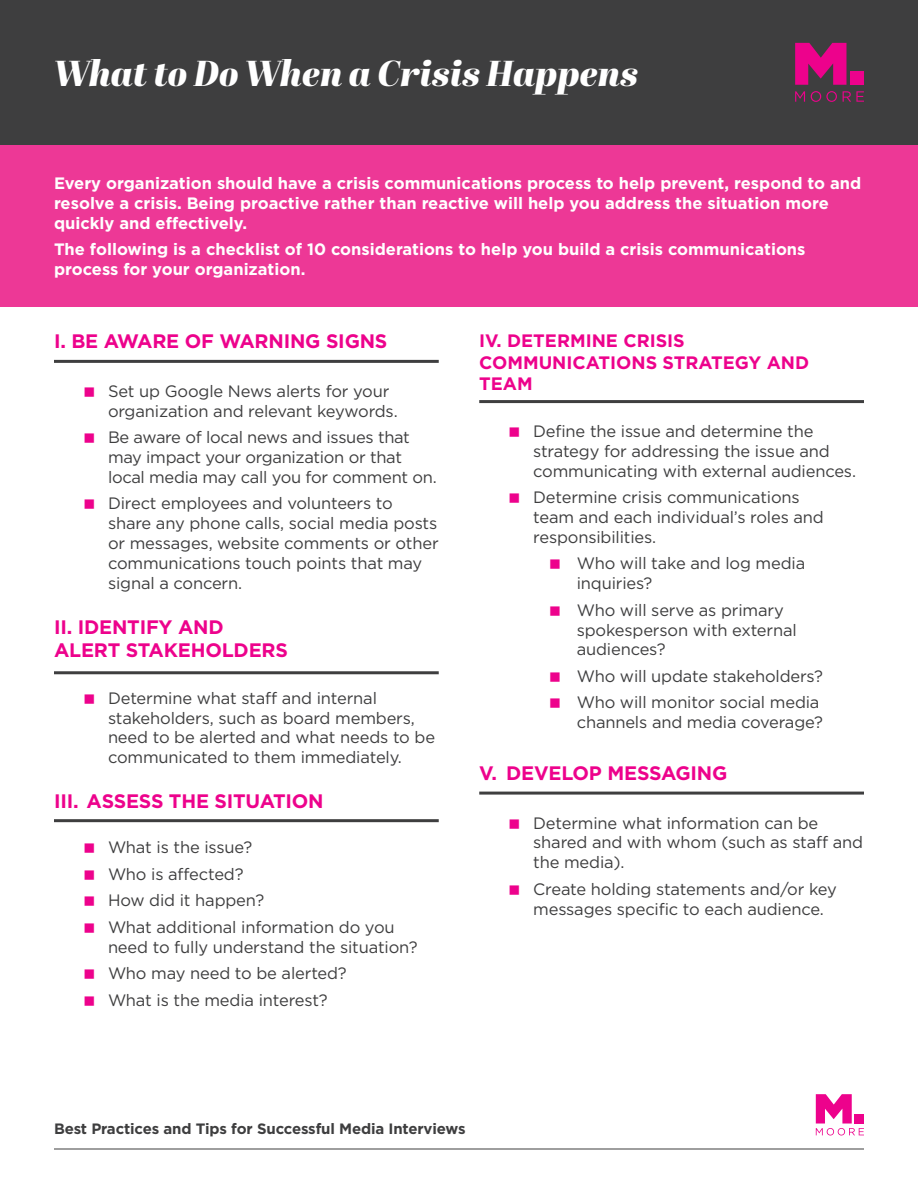
<style>
.page{position:relative;width:918px;height:1188px;background:#fff}
.page>*{position:absolute;margin:0;border:0;box-sizing:border-box;transform-origin:0 0}
.t1{font:italic 36px "Abril Fatface";color:#fff}
.t2{font:700 19.5px/23.4px "Gotham";letter-spacing:-.01em;color:#ed028c}
.t3{font:700 18px/21.6px "Gotham";color:#ed028c}
.t4{font:16.5px/19.8px "Gotham";letter-spacing:-.01em;color:#3e3e3f}
.t5{font:700 16.5px/19.8px "Gotham";color:#fff}
.t6{font:700 15px "Gotham";letter-spacing:-.01em;color:#3e3e3f}
</style>
<div class="page">
<div style="left:0;top:145px;width:918px;height:162px;background:#ed3896"></div>
<div style="left:0;top:0;width:918px;height:145px;background:#3e3e3f"></div>
<hr style="left:54px;top:360px;width:385px;height:3px;background:#3e3e3f">
<hr style="left:54px;top:671px;width:385px;height:3px;background:#3e3e3f">
<hr style="left:54px;top:819px;width:385px;height:3px;background:#3e3e3f">
<hr style="left:479px;top:400px;width:385px;height:3px;background:#3e3e3f">
<hr style="left:479px;top:792px;width:385px;height:3px;background:#3e3e3f">
<svg style="left:795px;top:91px;width:10px;height:11px"></svg>
<svg style="left:811px;top:91px;width:26px;height:11px"></svg>
<svg style="left:843px;top:91px;width:21px;height:11px"></svg>
<svg style="left:795px;top:43px;width:51px;height:42px"></svg>
<div style="left:851px;top:71px;width:13px;height:14px;background:#ed028c"></div>
<hr style="left:54px;top:1149px;width:810px;height:1px;background:#3e3e3f">
<svg style="left:816px;top:1094px;width:48px;height:41px"></svg>
<div style="left:855px;top:1114px;width:9px;height:10px;background:#ed028c"></div>
<p class="t1" style="left:54px;top:47px;width:586px">What to Do When a Crisis Happens</p>
<p class="t5" style="left:54px;top:174px;width:809px">Every organization should have a crisis communications process to help prevent, respond to and resolve a crisis. Being proactive rather than reactive will help you address the situation more quickly and effectively.</p>
<p class="t5" style="left:54px;top:240px;width:753px">The following is a checklist of 10 considerations to help you build a crisis communications process for your organization.</p>
<p class="t2" style="left:54px;top:330px;width:335px">I. BE AWARE OF WARNING SIGNS</p>
<p class="t4" style="left:108px;top:381px;width:291px">Set up Google News alerts for your organization and relevant keywords.</p>
<p class="t4" style="left:108px;top:427px;width:330px">Be aware of local news and issues that may impact your organization or that local media may call you for comment on.</p>
<p class="t4" style="left:108px;top:493px;width:332px">Direct employees and volunteers to share any phone calls, social media posts or messages, website comments or other communications touch points that may signal a concern.</p>
<p class="t2" style="left:54px;top:615px;width:235px">II. IDENTIFY AND<br>ALERT STAKEHOLDERS</p>
<p class="t4" style="left:108px;top:688px;width:329px">Determine what staff and internal stakeholders, such as board members, need to be alerted and what needs to be communicated to them immediately.</p>
<p class="t2" style="left:54px;top:790px;width:271px">III. ASSESS THE SITUATION</p>
<p class="t4" style="left:108px;top:837px;width:146px">What is the issue?</p>
<p class="t4" style="left:108px;top:864px;width:137px">Who is affected?</p>
<p class="t4" style="left:108px;top:890px;width:158px">How did it happen?</p>
<p class="t4" style="left:108px;top:917px;width:311px">What additional information do you need to fully understand the situation?</p>
<p class="t4" style="left:108px;top:963px;width:240px">Who may need to be alerted?</p>
<p class="t4" style="left:108px;top:990px;width:221px">What is the media interest?</p>
<p class="t3" style="left:479px;top:330px;width:332px">IV. DETERMINE CRISIS<br>COMMUNICATIONS STRATEGY AND</p>
<p class="t3" style="left:479px;top:373px;width:55px">TEAM</p>
<p class="t4" style="left:533px;top:421px;width:324px">Define the issue and determine the strategy for addressing the issue and communicating with external audiences.</p>
<p class="t4" style="left:533px;top:487px;width:292px">Determine crisis communications team and each individual’s roles and responsibilities.</p>
<p class="t4" style="left:577px;top:553px;width:230px">Who will take and log media inquiries?</p>
<p class="t4" style="left:577px;top:600px;width:222px">Who will serve as primary spokesperson with external audiences?</p>
<p class="t4" style="left:577px;top:666px;width:248px">Who will update stakeholders?</p>
<p class="t4" style="left:577px;top:692px;width:248px">Who will monitor social media channels and media coverage?</p>
<p class="t2" style="left:479px;top:761px;width:250px">V. DEVELOP MESSAGING</p>
<p class="t4" style="left:533px;top:813px;width:331px">Determine what information can be shared and with whom (such as staff and the media).</p>
<p class="t4" style="left:533px;top:879px;width:305px">Create holding statements and/or key messages specific to each audience.</p>
<p class="t6" style="left:54px;top:1119px;width:413px">Best Practices and Tips for Successful Media Interviews</p>
</div>
